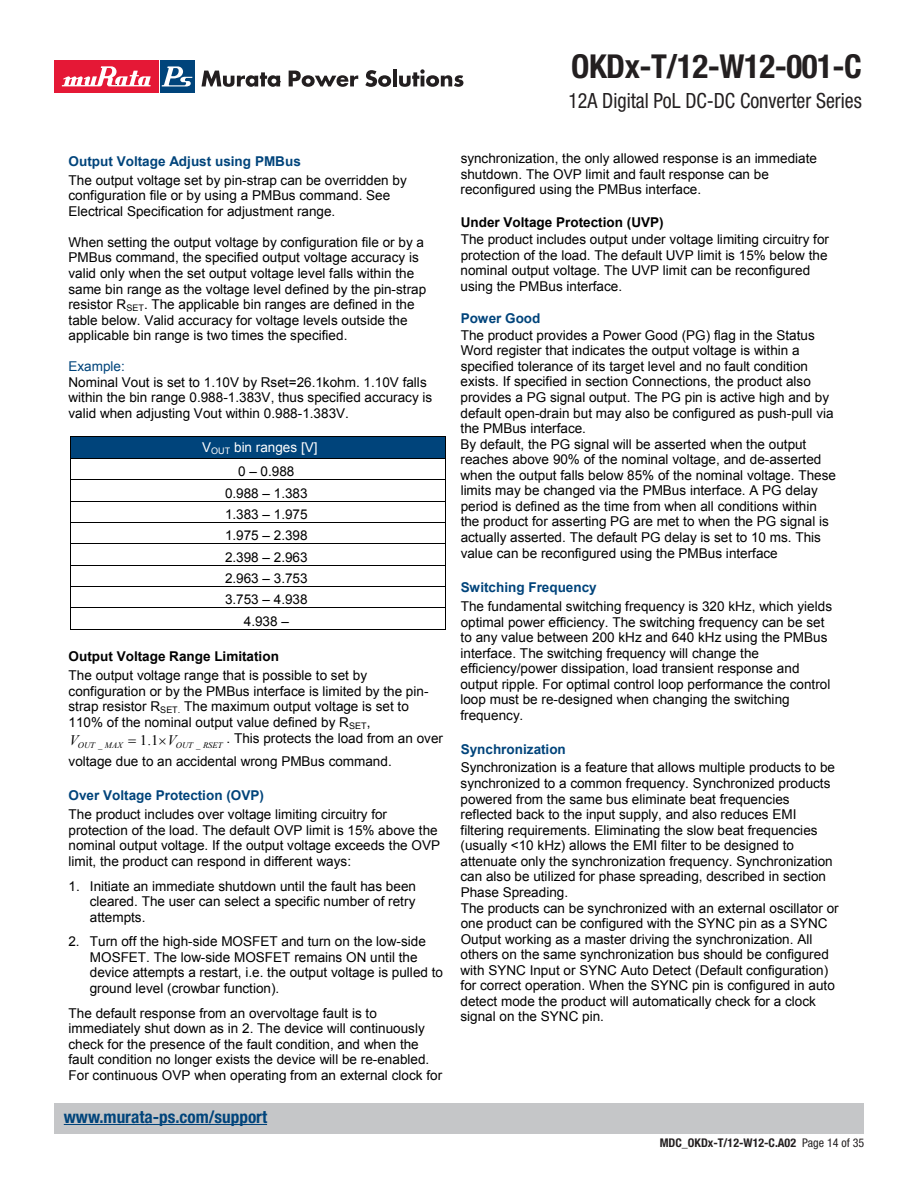
<style>
.page{position:relative;width:918px;height:1188px;background:#fff}
.page>*{position:absolute;margin:0;border:0;box-sizing:border-box;transform-origin:0 0}
.t1{font:700 condensed 33px "Helvetica Neue LT Std";letter-spacing:-.015em;color:#231f20}
.t2{font:condensed 21px "Helvetica Neue LT Std";color:#231f20;scale:.95 1}
.t3{font:700 condensed 17.25px "Helvetica Neue LT Std";color:#00447b}
.t4{font:13.5px/15.6px "Arial";color:#000}
.t5{font:13.5px/23.9px "Arial";letter-spacing:-.005em;color:#fff}
.t6{font:700 condensed 12px "Helvetica Neue LT Std";color:#231f20}
.s1{font-weight:700;color:#00447b}
.s2{color:#00447b}
.s3{color:#000}
.s4{font-weight:700}
.s5{font-family:"Times New Roman";font-style:italic;font-size:14.55px}
.s6{font-family:"Times New Roman";font-size:14.55px}
.s7{font-weight:400}
</style>
<div class="page">
<div style="left:71px;top:437px;width:374px;height:22px;background:#00447b"></div>
<hr style="left:71px;top:437px;width:374px;height:1px;background:#000">
<hr style="left:71px;top:458px;width:374px;height:1px;background:#000">
<hr style="left:71px;top:479px;width:374px;height:1px;background:#000">
<hr style="left:71px;top:501px;width:374px;height:1px;background:#000">
<hr style="left:71px;top:522px;width:374px;height:1px;background:#000">
<hr style="left:71px;top:543px;width:374px;height:1px;background:#000">
<hr style="left:71px;top:565px;width:374px;height:1px;background:#000">
<hr style="left:71px;top:586px;width:374px;height:1px;background:#000">
<hr style="left:71px;top:607px;width:374px;height:1px;background:#000">
<svg style="left:70px;top:437px;width:1px;height:193px"></svg>
<hr style="left:71px;top:629px;width:374px;height:1px;background:#000">
<svg style="left:445px;top:437px;width:1px;height:193px"></svg>
<div style="left:54px;top:1103px;width:810px;height:31px;background:#c5c6c8"></div>
<div style="left:54px;top:60px;width:104px;height:32px;background:#e51836"></div>
<svg style="left:62px;top:66px;width:89px;height:20px"></svg>
<div style="left:160px;top:60px;width:34px;height:32px;background:#00447b"></div>
<svg style="left:162px;top:66px;width:30px;height:21px"></svg>
<svg style="left:201px;top:71px;width:80px;height:16px"></svg>
<svg style="left:289px;top:71px;width:69px;height:16px"></svg>
<svg style="left:365px;top:70px;width:26px;height:17px"></svg>
<hr style="left:393px;top:69px;width:4px;height:17px;background:#231f20">
<svg style="left:399px;top:69px;width:64px;height:18px"></svg>
<hr style="left:64px;top:1124px;width:203px;height:1px;background:#00447b">
<p class="t4" style="left:69px;top:152px;width:340px;line-height:18.5px"><span class="s1">Output Voltage Adjust using PMBus<br></span>The output voltage set by pin-strap can be overridden by</p>
<p class="t4" style="left:69px;top:188px;width:323px">configuration file or by using a PMBus command. See<br>Electrical Specification for adjustment range.</p>
<p class="t4" style="left:68px;top:234px;width:359px">When setting the output voltage by configuration file or by a PMBus command, the specified output voltage accuracy is valid only when the set output voltage level falls within the same bin range as the voltage level defined by the pin-strap resistor R<sub>SET</sub>. The applicable bin ranges are defined in the table below. Valid accuracy for voltage levels outside the applicable bin range is two times the specified.</p>
<p class="t4" style="left:69px;top:359px;width:365px"><span class="s2">Example:<br></span>Nominal Vout is set to 1.10V by Rset=26.1kohm. 1.10V falls within the bin range 0.988-1.383V, thus specified accuracy is valid when adjusting Vout within 0.988-1.383V.</p>
<p class="t5" style="left:238px;top:436px;width:81px;text-indent:-36px">V<sub>OUT</sub> bin ranges [V]<br><span class="s3">0 – 0.988</span></p>
<p class="t4" style="left:225px;top:482px;width:84px;line-height:21.3px;text-align:center">0.988 – 1.383<br>1.383 – 1.975<br>1.975 – 2.398<br>2.398 – 2.963<br>2.963 – 3.753<br>3.753 – 4.938<br>4.938 –</p>
<p class="t4" style="left:69px;top:647px;width:300px;line-height:19.4px"><span class="s4">Output Voltage Range Limitation<br></span>The output voltage range that is possible to set by</p>
<p class="t4" style="left:69px;top:683px;width:376px">configuration or by the PMBus interface is limited by the pin&shy;strap resistor R<sub>SET.</sub> The maximum output voltage is set to 110% of the nominal output value defined by R<sub>SET</sub>,<br><span class="s5">V</span><sub>OUT</sub> <sub>_</sub> <sub>MAX</sub> <span class="s6">1.1</span> <span class="s5">V</span><sub>OUT</sub> <sub>_</sub> <sub>RSET</sub> . This protects the load from an over</p>
<p class="t4" style="left:69px;top:753px;width:325px">voltage due to an accidental wrong PMBus command.</p>
<p class="t4" style="left:69px;top:786px;width:320px;line-height:19px"><span class="s1">Over Voltage Protection (OVP)<br></span>The product includes over voltage limiting circuitry for</p>
<p class="t4" style="left:69px;top:823px;width:373px">protection of the load. The default OVP limit is 15% above the nominal output voltage. If the output voltage exceeds the OVP limit, the product can respond in different ways:</p>
<p class="t4" style="left:90px;top:878px;width:328px;text-align:justify;text-indent:-21px">1. Initiate an immediate shutdown until the fault has been cleared. The user can select a specific number of retry attempts.</p>
<p class="t4" style="left:90px;top:934px;width:355px;text-indent:-21px">2. Turn off the high-side MOSFET and turn on the low-side MOSFET. The low-side MOSFET remains ON until the device attempts a restart, i.e. the output voltage is pulled to ground level (crowbar function).</p>
<p class="t4" style="left:69px;top:1005px;width:375px">The default response from an overvoltage fault is to immediately shut down as in 2. The device will continuously check for the presence of the fault condition, and when the fault condition no longer exists the device will be re-enabled.<br>For continuous OVP when operating from an external clock for</p>
<p class="t3" style="left:64px;top:1106px;width:205px">www.murata-ps.com/support</p>
<h1 class="t1" style="left:571px;top:46px;width:292px">OKDx-T/12-W12-001-C</h1>
<h2 class="t2" style="left:568px;top:88px;width:310px">12A Digital PoL DC-DC Converter Series</h2>
<p class="t4" style="left:461px;top:151px;width:358px">synchronization, the only allowed response is an immediate shutdown. The OVP limit and fault response can be reconfigured using the PMBus interface.</p>
<p class="t4" style="left:461px;top:214px;width:370px;line-height:17.1px"><span class="s4">Under Voltage Protection (UVP)<br></span>The product includes output under voltage limiting circuitry for</p>
<p class="t4" style="left:461px;top:247px;width:368px">protection of the load. The default UVP limit is 15% below the nominal output voltage. The UVP limit can be reconfigured using the PMBus interface.</p>
<p class="t4" style="left:460px;top:310px;width:377px"><span class="s1">Power Good<br></span>The product provides a Power Good (PG) flag in the Status Word register that indicates the output voltage is within a specified tolerance of its target level and no fault condition exists. If specified in section Connections, the product also provides a PG signal output. The PG pin is active high and by default open-drain but may also be configured as push-pull via the PMBus interface.<br>By default, the PG signal will be asserted when the output reaches above 90% of the nominal voltage, and de-asserted when the output falls below 85% of the nominal voltage. These limits may be changed via the PMBus interface. A PG delay period is defined as the time from when all conditions within the product for asserting PG are met to when the PG signal is actually asserted. The default PG delay is set to 10 ms. This value can be reconfigured using the PMBus interface</p>
<p class="t4" style="left:461px;top:578px;width:373px;line-height:19px"><span class="s1">Switching Frequency<br></span>The fundamental switching frequency is 320 kHz, which yields</p>
<p class="t4" style="left:460px;top:614px;width:371px">optimal power efficiency. The switching frequency can be set to any value between 200 kHz and 640 kHz using the PMBus interface. The switching frequency will change the efficiency/power dissipation, load transient response and output ripple. For optimal control loop performance the control loop must be re-designed when changing the switching frequency.</p>
<p class="t4" style="left:461px;top:740px;width:376px;line-height:18.5px"><span class="s1">Synchronization<br></span>Synchronization is a feature that allows multiple products to be</p>
<p class="t4" style="left:461px;top:776px;width:380px">synchronized to a common frequency. Synchronized products powered from the same bus eliminate beat frequencies reflected back to the input supply, and also reduces EMI filtering requirements. Eliminating the slow beat frequencies (usually &lt;10 kHz) allows the EMI filter to be designed to attenuate only the synchronization frequency. Synchronization can also be utilized for phase spreading, described in section Phase Spreading.<br>The products can be synchronized with an external oscillator or one product can be configured with the SYNC pin as a SYNC Output working as a master driving the synchronization. All others on the same synchronization bus should be configured with SYNC Input or SYNC Auto Detect (Default configuration) for correct operation. When the SYNC pin is configured in auto detect mode the product will automatically check for a clock signal on the SYNC pin.</p>
<p class="t6" style="left:660px;top:1136px;width:206px">MDC_OKDx-T/12-W12-C.A02 <span class="s7">Page 14 of 35</span></p>
</div>
